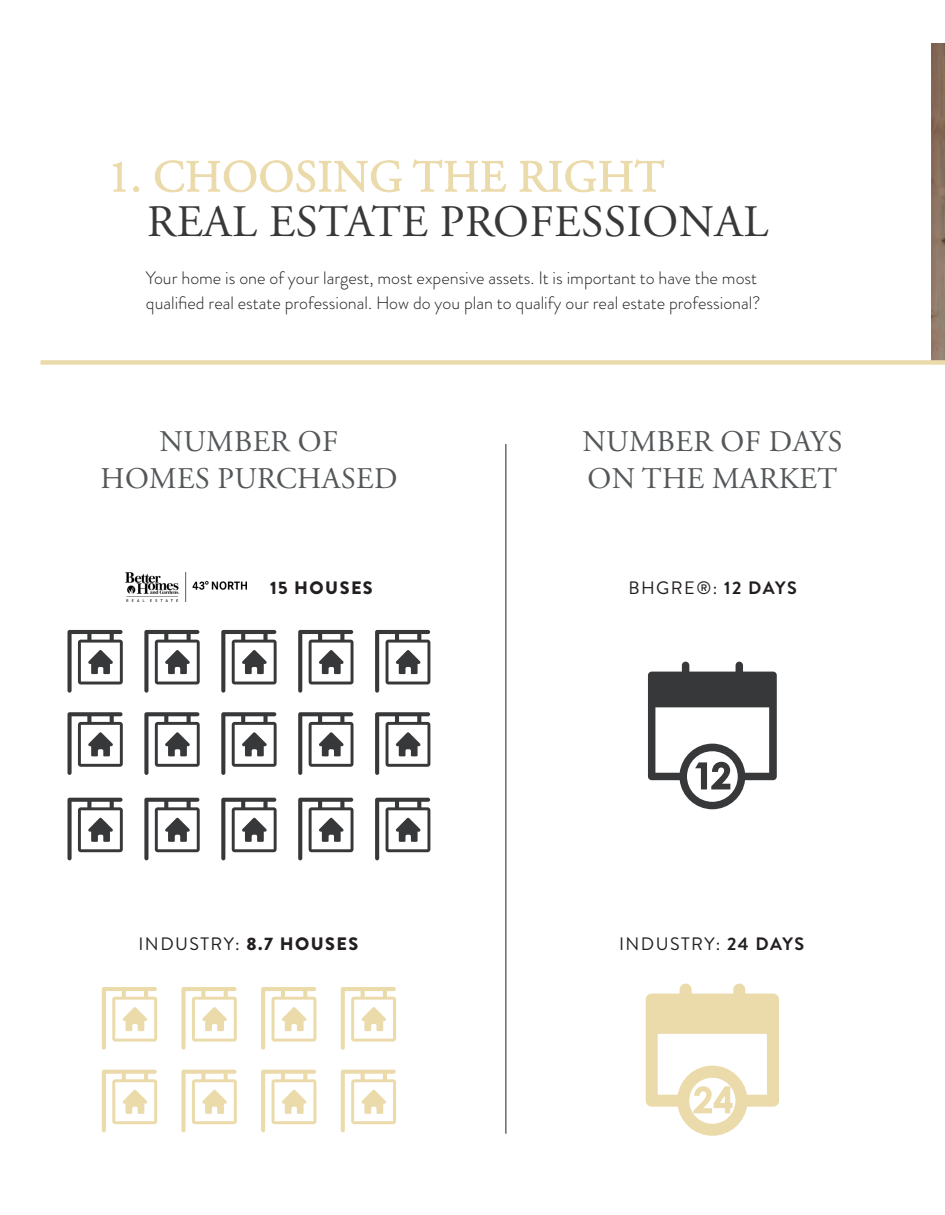
<style>
.page{position:relative;width:945px;height:1215px;background:#fff}
.page>*{position:absolute;margin:0;border:0;box-sizing:border-box;transform-origin:0 0}
.t1{font:45px/45px "Adobe Garamond Pro";letter-spacing:.015em;color:#37383a}
.t2{font:30px/37.5px "Adobe Garamond Pro";letter-spacing:.015em;color:#545759;text-align:center}
.t3{font:300 18px/24.6px "Brandon Grotesque";color:#231f20}
.t4{font:18px "Brandon Grotesque";letter-spacing:.08em;color:#231f20}
.t5{font:900 18px "Brandon Grotesque";letter-spacing:.08em;color:#231f20}
.s1{color:#ebdaaa}
.s2{font-weight:700}
.s3{font-weight:900}
</style>
<div class="page">
<img style="left:932px;top:43px;width:13px;height:317px">
<div style="left:40px;top:360px;width:905px;height:5px;background:#ebdaaa"></div>
<svg style="left:102px;top:987px;width:55px;height:63px"></svg>
<svg style="left:102px;top:1070px;width:55px;height:62px"></svg>
<svg style="left:181px;top:987px;width:56px;height:63px"></svg>
<svg style="left:181px;top:1070px;width:56px;height:62px"></svg>
<svg style="left:261px;top:987px;width:55px;height:63px"></svg>
<svg style="left:261px;top:1070px;width:55px;height:62px"></svg>
<svg style="left:341px;top:987px;width:55px;height:63px"></svg>
<svg style="left:341px;top:1070px;width:55px;height:62px"></svg>
<svg style="left:645px;top:983px;width:134px;height:153px"></svg>
<svg style="left:648px;top:662px;width:129px;height:147px"></svg>
<svg style="left:68px;top:630px;width:55px;height:63px"></svg>
<svg style="left:68px;top:712px;width:55px;height:63px"></svg>
<svg style="left:68px;top:798px;width:55px;height:62px"></svg>
<svg style="left:298px;top:630px;width:56px;height:63px"></svg>
<svg style="left:298px;top:712px;width:56px;height:63px"></svg>
<svg style="left:298px;top:798px;width:56px;height:62px"></svg>
<svg style="left:144px;top:630px;width:56px;height:63px"></svg>
<svg style="left:144px;top:712px;width:56px;height:63px"></svg>
<svg style="left:144px;top:798px;width:56px;height:62px"></svg>
<svg style="left:221px;top:630px;width:56px;height:63px"></svg>
<svg style="left:221px;top:712px;width:56px;height:63px"></svg>
<svg style="left:221px;top:798px;width:56px;height:62px"></svg>
<svg style="left:375px;top:630px;width:55px;height:63px"></svg>
<svg style="left:375px;top:712px;width:55px;height:63px"></svg>
<svg style="left:375px;top:798px;width:55px;height:62px"></svg>
<img style="left:125px;top:573px;width:122px;height:29px">
<hr style="left:506px;top:444px;width:1px;height:690px;background:#231f20">
<p class="t1" style="left:147px;top:156px;width:623px;text-indent:-39px"><span class="s1">1. CHOOSING THE RIGHT<br></span>REAL ESTATE PROFESSIONAL</p>
<p class="t3" style="left:146px;top:266px;width:616px">Your home is one of your largest, most expensive assets. It is important to have the most qualified real estate professional. How do you plan to qualify our real estate professional?</p>
<p class="t2" style="left:100px;top:424px;width:298px">NUMBER OF<br>HOMES PURCHASED</p>
<p class="t2" style="left:582px;top:424px;width:261px">NUMBER OF DAYS</p>
<p class="t2" style="left:588px;top:461px;width:251px">ON THE MARKET</p>
<p class="t5" style="left:270px;top:575px;width:104px">15 HOUSES</p>
<p class="t4" style="left:628px;top:575px;width:170px">BHGRE®: <span class="s2">12 DAYS</span></p>
<p class="t4" style="left:138px;top:932px;width:221px">INDUSTRY: <span class="s3">8.7 HOUSES</span></p>
<p class="t4" style="left:619px;top:932px;width:187px">INDUSTRY: <span class="s2">24 DAYS</span></p>
</div>
